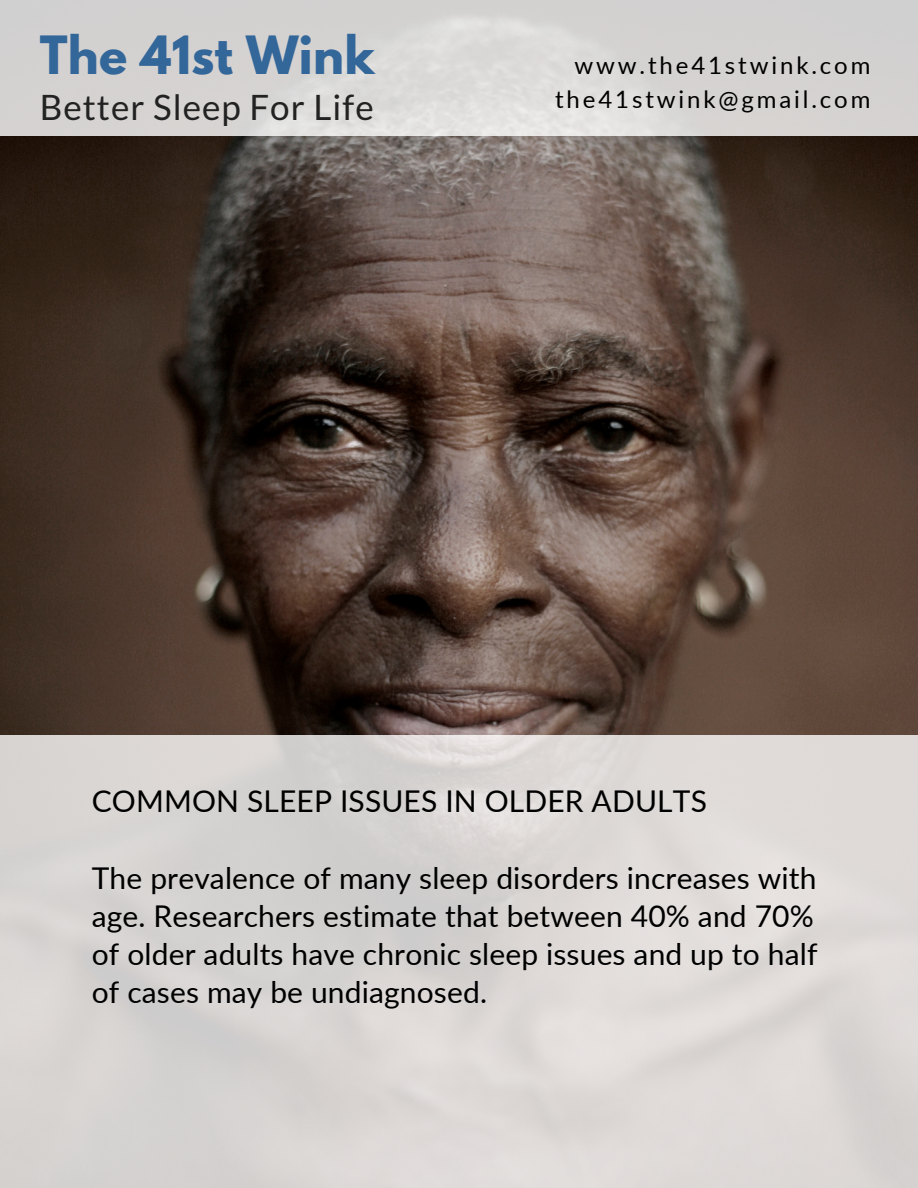
<style>
.page{position:relative;width:918px;height:1188px;background:#fff}
.page>*{position:absolute;margin:0;border:0;box-sizing:border-box;transform-origin:0 0}
.t1{font:700 46.8px "League Spartan";letter-spacing:.005em;color:#369}
.t2{font:35.1px "Lato";letter-spacing:.03em;color:#222}
.t3{font:30px/38.2px "Lato";letter-spacing:.005em;color:#000}
.t4{font:24px "Lato";letter-spacing:.12em;color:#000}
</style>
<div class="page">
<img style="left:0;top:136px;width:918px;height:600px">
<div style="left:0;top:0;width:918px;height:136px;background:linear-gradient(to bottom,#d2d0cf,#dddad9)"></div>
<div style="left:0;top:736px;width:918px;height:452px;background:#dbd7d5"></div>
<p class="t1" style="left:40px;top:32px;width:336px">The 41st Wink</p>
<p class="t2" style="left:40px;top:85px;width:335px">Better Sleep For Life</p>
<p class="t4" style="left:574px;top:50px;width:298px">www.the41stwink.com</p>
<p class="t4" style="left:555px;top:84px;width:317px">the41stwink@gmail.com</p>
<p class="t3" style="left:92px;top:782px;width:617px">COMMON SLEEP ISSUES IN OLDER ADULTS</p>
<p class="t3" style="left:92px;top:858px;width:727px">The prevalence of many sleep disorders increases with age. Researchers estimate that between 40% and 70% of older adults have chronic sleep issues and up to half of cases may be undiagnosed.</p>
</div>
